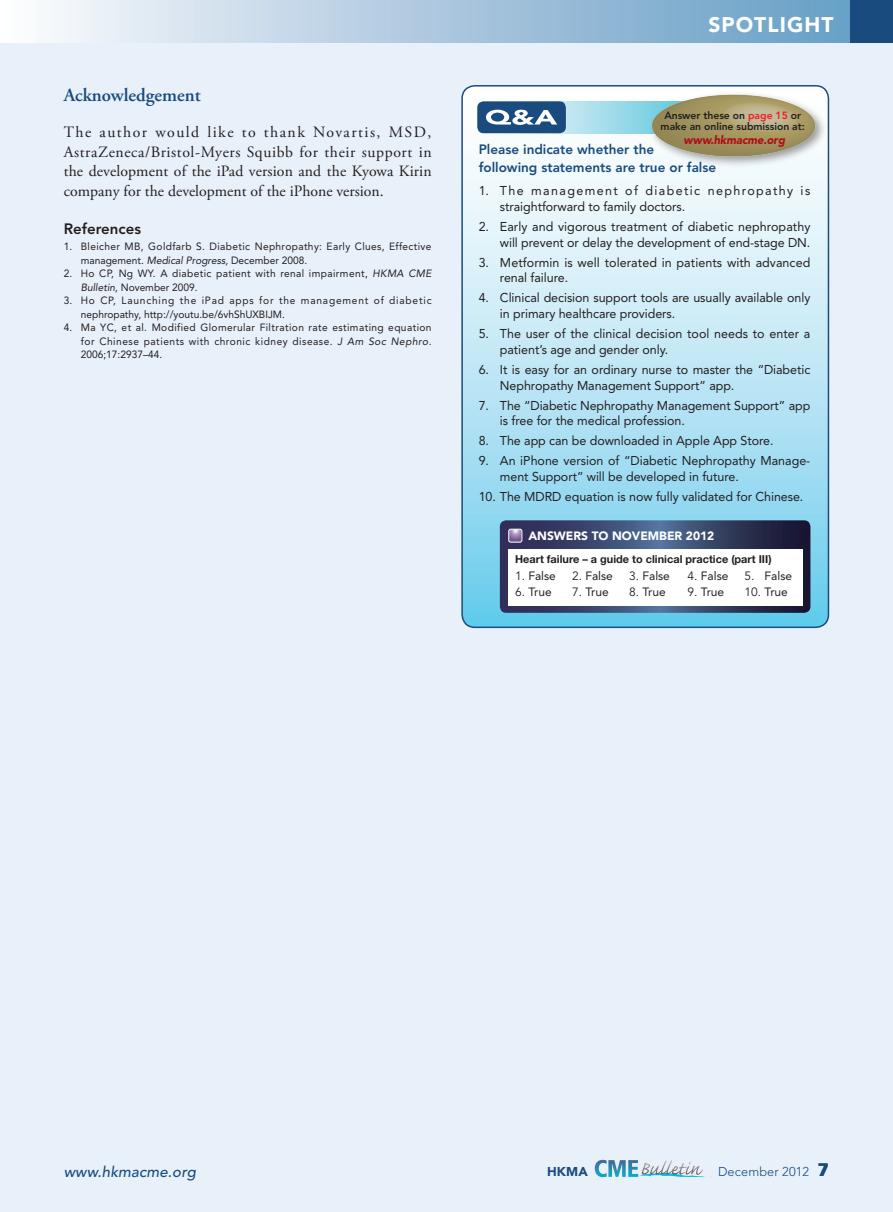
<style>
.page{position:relative;width:893px;height:1212px;background:#fff}
.page>*{position:absolute;margin:0;border:0;box-sizing:border-box;transform-origin:0 0}
.t1{font:900 21px "Avenir LT Std";letter-spacing:.05em;color:#fff}
.BT_Subhead{font:600 18.75px "Adobe Garamond Pro";color:#194b7e}
.BT_FP{font:15.75px/19.5px "Adobe Garamond Pro";color:#231f20;text-align:justify}
.t2{font:italic 500 15px "Avenir LT Std";letter-spacing:.01em;color:#194b7e}
.Reference_header{font:800 15px "Avenir LT Std";color:#231f20}
.Q_A_TEXT{font:800 13.5px/17.2px "Avenir LT Std";color:#194b7e}
.Q_A_TEXT-2{font:12.75px/15.8px "Avenir LT Std";letter-spacing:-.005em;color:#231f20}
.Q_A_TEXT-3{font:12.75px/15.8px "Avenir LT Std";letter-spacing:.11em;color:#231f20}
.t3{font:300 12.75px "Avenir LT Std";letter-spacing:.01em;color:#194b7e}
.t4{font:900 12.75px "Avenir LT Std";color:#194b7e}
.t5{font:12px "Avenir LT Std";color:#231f20}
.Reference_text{font:900 12px "Avenir LT Std";color:#fff}
.t6{font:italic 900 11.85px "Avenir LT Std";letter-spacing:-.005em;color:#b00d15;scale:.95 1}
.t7{font:700 10.95px "Helvetica Neue LT Std";color:#231f20}
.Reference_text-2{font:10.5px/13.5px "Avenir LT Std";letter-spacing:.035em;color:#231f20}
.Reference_text-3{font:10.5px/13.5px "Avenir LT Std";letter-spacing:.08em;color:#231f20}
.t8{font:800 10.35px/11.1px "Avenir LT Std";letter-spacing:-.005em;color:#231f20;text-align:center}
.s1{font-style:italic}
.s2{color:#ee1d23}
.s3{font-style:inherit}
.s4{font-family:"Frutiger LT Std";font-weight:900;font-size:18px}
</style>
<div class="page">
<div style="left:0;top:24px;width:893px;height:1188px;background:#e8f0f9"></div>
<div style="left:0;top:0;width:850px;height:43px;background:linear-gradient(to right,#fbfafd,#659dc4)"></div>
<div style="left:850px;top:0;width:43px;height:43px;background:#194b7e"></div>
<svg style="left:595px;top:1160px;width:117px;height:18px"></svg>
<svg style="left:463px;top:86px;width:365px;height:541px"></svg>
<svg style="left:562px;top:101px;width:84px;height:32px;background:#a4dceb"></svg>
<div style="left:477px;top:101px;width:89px;height:32px;background:#194b7e;border-radius:6px"></div>
<svg style="left:486px;top:110px;width:71px;height:15px"></svg>
<div style="left:648px;top:90px;width:178px;height:79px;background:#231f20;opacity:.45"></div>
<img style="left:646px;top:85px;width:175px;height:78px">
<svg style="left:500px;top:520px;width:310px;height:93px;background:#acb0bf"></svg>
<div style="left:508px;top:529px;width:14px;height:13px;border:1px solid #fff;border-radius:2px"></div>
<p class="BT_Subhead" style="left:64px;top:84px;width:139px">Acknowledgement</p>
<p class="BT_FP" style="left:64px;top:123px;width:369px">The author would like to thank Novartis, MSD, AstraZeneca/Bristol-Myers Squibb for their support in the development of the iPad version and the Kyowa Kirin company for the development of the iPhone version.</p>
<p class="Reference_header" style="left:64px;top:220px;width:79px">References</p>
<p class="Reference_text-2" style="left:81px;top:240px;width:352px;text-indent:-17px">1. Bleicher MB, Goldfarb S. Diabetic Nephropathy: Early Clues, Effective management. <span class="s1">Medical Progress,</span> December 2008.</p>
<p class="Reference_text-2" style="left:81px;top:267px;width:352px;text-indent:-17px">2. Ho CP, Ng WY. A diabetic patient with renal impairment, <span class="s1">HKMA CME<br>Bulletin,</span> November 2009.</p>
<p class="Reference_text-3" style="left:81px;top:294px;width:352px;text-indent:-17px">3. Ho CP, Launching the iPad apps for the management of diabetic nephropathy, http://youtu.be/6vhShUXBIJM.</p>
<p class="Reference_text-2" style="left:81px;top:321px;width:352px;text-align:justify;text-indent:-17px">4. Ma YC, et al. Modified Glomerular Filtration rate estimating equation for Chinese patients with chronic kidney disease. <span class="s1">J Am Soc Nephro.<br></span>2006;17:2937–44.</p>
<h1 class="t1" style="left:708px;top:12px;width:127px">SPOTLIGHT</h1>
<p class="t8" style="left:661px;top:109px;width:146px">Answer these on <span class="s2">page 15</span> or make an online submission at:</p>
<p class="t6" style="left:683px;top:132px;width:108px">www.hkmacme.org</p>
<p class="Q_A_TEXT" style="left:479px;top:141px;width:239px">Please indicate whether the following statements are true or false</p>
<p class="Q_A_TEXT-3" style="left:500px;top:183px;width:312px;text-indent:-21px">1. The management of diabetic nephropathy is straightforward to family doctors.</p>
<p class="Q_A_TEXT-2" style="left:479px;top:219px;width:333px;text-align:right">2. Early and vigorous treatment of diabetic nephropathy will prevent or delay the development of end-stage DN.</p>
<p class="Q_A_TEXT-2" style="left:500px;top:254px;width:312px;text-indent:-21px">3. Metformin is well tolerated in patients with advanced renal failure.</p>
<p class="Q_A_TEXT-2" style="left:500px;top:290px;width:312px;text-indent:-21px">4. Clinical decision support tools are usually available only in primary healthcare providers.</p>
<p class="Q_A_TEXT-2" style="left:500px;top:326px;width:312px;text-indent:-21px">5. The user of the clinical decision tool needs to enter a patient’s age and gender only.</p>
<p class="Q_A_TEXT-2" style="left:500px;top:362px;width:312px;text-indent:-21px">6. It is easy for an ordinary nurse to master the “Diabetic<br>Nephropathy Management Support” app.</p>
<p class="Q_A_TEXT-2" style="left:500px;top:397px;width:312px;text-indent:-21px">7. The “Diabetic Nephropathy Management Support” app is free for the medical profession.</p>
<p class="Q_A_TEXT-2" style="left:479px;top:433px;width:296px">8. The app can be downloaded in Apple App Store.</p>
<p class="Q_A_TEXT-2" style="left:500px;top:453px;width:312px;text-indent:-21px">9. An iPhone version of “Diabetic Nephropathy Manage&shy;ment Support” will be developed in future.</p>
<p class="Q_A_TEXT-2" style="left:479px;top:489px;width:326px">10. The MDRD equation is now fully validated for Chinese.</p>
<p class="Reference_text" style="left:528px;top:528px;width:187px">ANSWERS TO NOVEMBER 2012</p>
<p class="t7" style="left:515px;top:552px;width:258px">Heart failure – a guide to clinical practice (part III)</p>
<p class="t5" style="left:515px;top:569px;width:42px"><span class="s3">1.</span> False</p>
<p class="t5" style="left:572px;top:569px;width:42px"><span class="s3">2.</span> False</p>
<p class="t5" style="left:629px;top:569px;width:42px"><span class="s3">3.</span> False</p>
<p class="t5" style="left:688px;top:569px;width:42px"><span class="s3">4.</span> False</p>
<p class="t5" style="left:745px;top:569px;width:49px"><span class="s3">5.</span> False</p>
<p class="t5" style="left:515px;top:585px;width:38px"><span class="s3">6.</span> True</p>
<p class="t5" style="left:572px;top:585px;width:38px"><span class="s3">7.</span> True</p>
<p class="t5" style="left:629px;top:585px;width:38px"><span class="s3">8.</span> True</p>
<p class="t5" style="left:688px;top:585px;width:38px"><span class="s3">9.</span> True</p>
<p class="t5" style="left:745px;top:585px;width:45px"><span class="s3">10.</span> True</p>
<p class="t2" style="left:64px;top:1163px;width:134px">www.hkmacme.org</p>
<p class="t4" style="left:547px;top:1164px;width:42px">HKMA</p>
<p class="t3" style="left:718px;top:1164px;width:112px">December 2012 <span class="s4">7</span></p>
</div>
